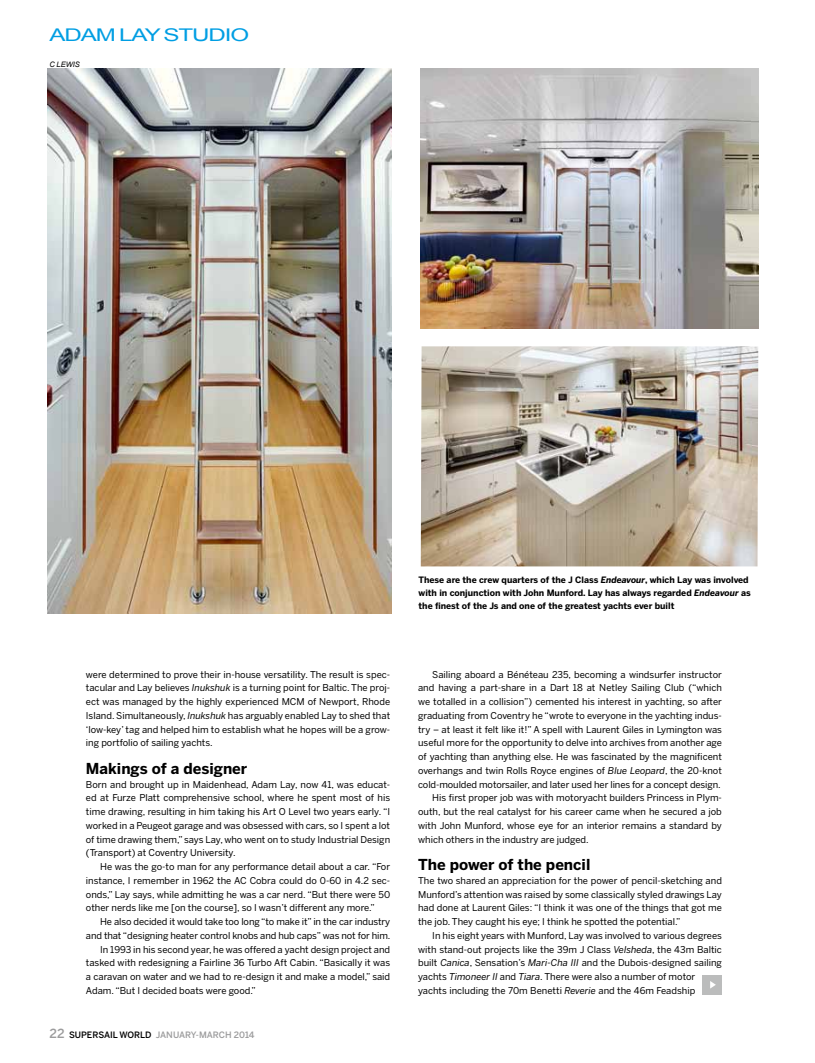
<style>
.page{position:relative;width:815px;height:1063px;background:#fff}
.page>*{position:absolute;margin:0;border:0;box-sizing:border-box;transform-origin:0 0}
.t1{font:17.5px "Arial";letter-spacing:-.045em;color:#009ee3;scale:1.38 1}
.t2{font:700 15px "Benton Sans";color:#000}
.t3{font:9.38px/13.8px "Benton Sans";color:#000;text-align:justify}
.t4{font:700 8.75px/13.1px "Benton Sans";color:#000}
.t5{font:500 8.75px "Benton Sans";color:#9c9c9d}
.t6{font:italic 7.5px "Arial";letter-spacing:-.005em;color:#000}
.s1{font-style:italic}
.s2{font-size:12.5px}
.s3{color:#000}
</style>
<div class="page">
<img style="left:48px;top:68px;width:343px;height:545px">
<img style="left:421px;top:68px;width:337px;height:261px">
<img style="left:421px;top:346px;width:337px;height:220px">
<div style="left:702px;top:975px;width:20px;height:19px;background:#bbbcbc"></div>
<svg style="left:710px;top:981px;width:6px;height:8px"></svg>
<h1 class="t1" style="left:50px;top:24px;width:146px">ADAM LAY STUDIO</h1>
<p class="t6" style="left:50px;top:59px;width:32px">C LEWIS</p>
<p class="t3" style="left:86px;top:667px;width:306px">were determined to prove their in-house versatility. The result is spec&shy;tacular and Lay believes <span class="s1">Inukshuk</span> is a turning point for Baltic. The proj&shy;ect was managed by the highly experienced MCM of Newport, Rhode Island. Simultaneously, <span class="s1">Inukshuk</span> has arguably enabled Lay to shed that ‘low-key’ tag and helped him to establish what he hopes will be a grow&shy;ing portfolio of sailing yachts.</p>
<h2 class="t2" style="left:86px;top:759px;width:163px">Makings of a designer</h2>
<p class="t3" style="left:86px;top:777px;width:306px">Born and brought up in Maidenhead, Adam Lay, now 41, was educat&shy;ed at Furze Platt comprehensive school, where he spent most of his time drawing, resulting in him taking his Art O Level two years early. “I worked in a Peugeot garage and was obsessed with cars, so I spent a lot of time drawing them,” says Lay, who went on to study Industrial Design (Transport) at Coventry University.</p>
<p class="t3" style="left:86px;top:860px;width:306px;text-indent:14px">He was the go-to man for any performance detail about a car. “For instance, I remember in 1962 the AC Cobra could do 0-60 in 4.2 sec&shy;onds,” Lay says, while admitting he was a car nerd. “But there were 50 other nerds like me [on the course], so I wasn’t different any more.”</p>
<p class="t3" style="left:100px;top:915px;width:292px">He also decided it would take too long “to make it” in the car industry</p>
<p class="t3" style="left:86px;top:928px;width:306px">and that “designing heater control knobs and hub caps” was not for him.</p>
<p class="t3" style="left:100px;top:942px;width:292px">In 1993 in his second year, he was offered a yacht design project and</p>
<p class="t3" style="left:86px;top:956px;width:306px">tasked with redesigning a Fairline 36 Turbo Aft Cabin. “Basically it was</p>
<p class="t3" style="left:86px;top:970px;width:306px">a caravan on water and we had to re-design it and make a model,” said</p>
<p class="t3" style="left:86px;top:983px;width:172px">Adam. “But I decided boats were good.”</p>
<p class="t5" style="left:50px;top:1030px;width:206px"><span class="s2">22</span> <span class="s3">SUPERSAIL WORLD</span> JANUARY-MARCH 2014</p>
<p class="t4" style="left:419px;top:573px;width:334px">These are the crew quarters of the J Class <span class="s1">Endeavour</span>, which Lay was involved with in conjunction with John Munford. Lay has always regarded <span class="s1">Endeavour</span> as the finest of the Js and one of the greatest yachts ever built</p>
<p class="t3" style="left:432px;top:667px;width:291px">Sailing aboard a Bénéteau 235, becoming a windsurfer instructor</p>
<p class="t3" style="left:418px;top:681px;width:305px">and having a part-share in a Dart 18 at Netley Sailing Club (“which</p>
<p class="t3" style="left:418px;top:695px;width:305px">we totalled in a collision”) cemented his interest in yachting, so after</p>
<p class="t3" style="left:418px;top:708px;width:305px">graduating from Coventry he “wrote to everyone in the yachting indus-</p>
<p class="t3" style="left:418px;top:722px;width:305px">try – at least it felt like it!” A spell with Laurent Giles in Lymington was</p>
<p class="t3" style="left:418px;top:736px;width:305px">useful more for the opportunity to delve into archives from another age</p>
<p class="t3" style="left:418px;top:750px;width:305px">of yachting than anything else. He was fascinated by the magnificent</p>
<p class="t3" style="left:418px;top:763px;width:305px">overhangs and twin Rolls Royce engines of <span class="s1">Blue Leopard</span>, the 20-knot</p>
<p class="t3" style="left:418px;top:777px;width:304px">cold-moulded motorsailer, and later used her lines for a concept design.</p>
<p class="t3" style="left:432px;top:791px;width:291px">His first proper job was with motoryacht builders Princess in Plym-</p>
<p class="t3" style="left:418px;top:805px;width:305px">outh, but the real catalyst for his career came when he secured a job</p>
<p class="t3" style="left:418px;top:818px;width:305px">with John Munford, whose eye for an interior remains a standard by</p>
<p class="t3" style="left:418px;top:832px;width:172px">which others in the industry are judged.</p>
<h2 class="t2" style="left:418px;top:856px;width:174px">The power of the pencil</h2>
<p class="t3" style="left:418px;top:873px;width:305px">The two shared an appreciation for the power of pencil-sketching and Munford’s attention was raised by some classically styled drawings Lay had done at Laurent Giles: “I think it was one of the things that got me the job. They caught his eye; I think he spotted the potential.”</p>
<p class="t3" style="left:418px;top:928px;width:305px;text-align:left;text-indent:14px">In his eight years with Munford, Lay was involved to various degrees with stand-out projects like the 39m J Class <span class="s1">Velsheda</span>, the 43m Baltic built <span class="s1">Canica</span>, Sensation’s <span class="s1">Mari-Cha III</span> and the Dubois-designed sailing yachts <span class="s1">Timoneer II</span> and <span class="s1">Tiara</span>. There were also a number of motor yachts including the 70m Benetti <span class="s1">Reverie</span> and the 46m Feadship</p>
</div>
